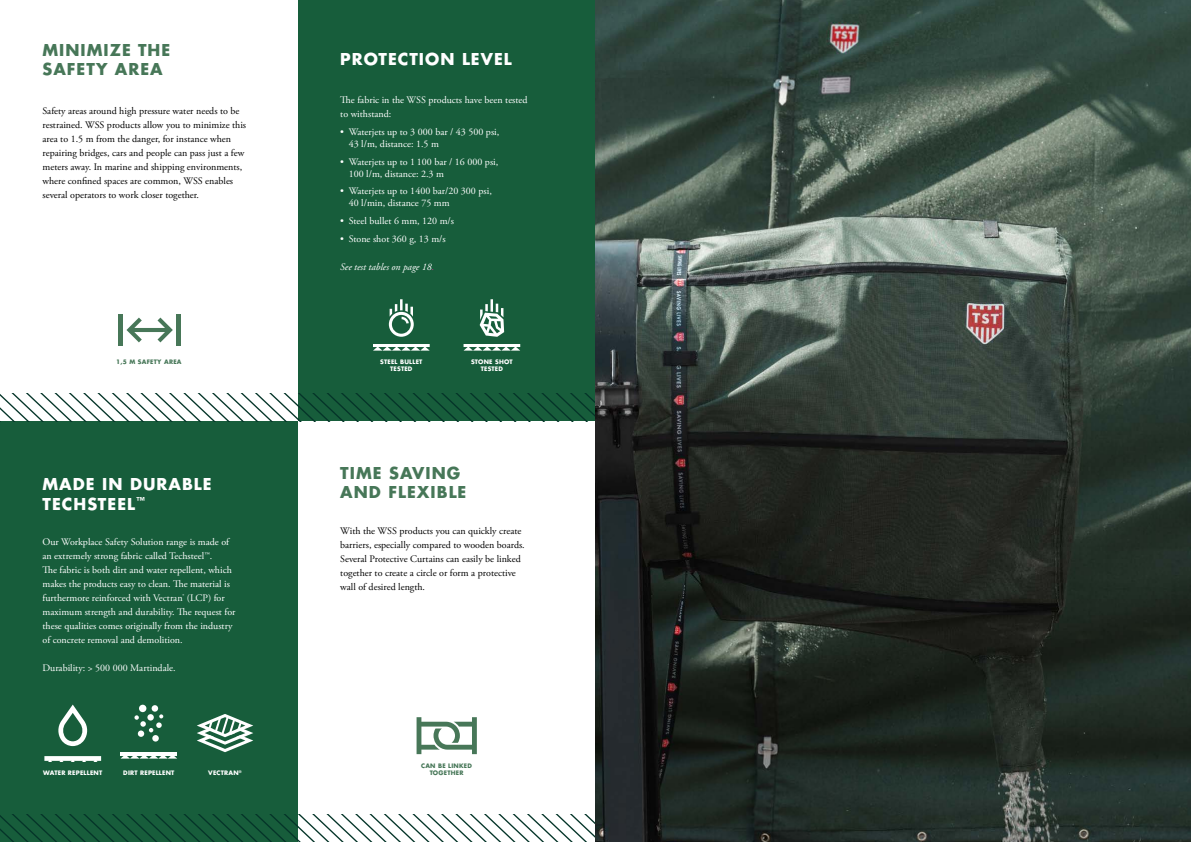
<style>
.page{position:relative;width:1191px;height:842px;background:#fff}
.page>*{position:absolute;margin:0;border:0;box-sizing:border-box;transform-origin:0 0}
.t1{font:700 16px/19.2px "Futura LT Pro";letter-spacing:.065em;color:#477758}
.t2{font:700 16px/19.2px "Futura LT Pro";letter-spacing:.065em;color:#fff}
.t3{font:10px/14px "Adobe Garamond Pro";color:#fff}
.t4{font:10px/14px "Adobe Garamond Pro";color:#000}
.t5{font:italic 10px "Adobe Garamond Pro";color:#fff}
.t6{font:700 6px/7.2px "Futura LT Pro";letter-spacing:.04em;color:#fff;text-align:center}
.t7{font:700 6px/7.2px "Futura LT Pro";letter-spacing:.04em;color:#477758;text-align:center}
.s1{color:#da2797}
</style>
<div class="page">
<div style="left:298px;top:0;width:297px;height:421px;background:#175d3b"></div>
<div style="left:0;top:421px;width:298px;height:421px;background:#175d3b"></div>
<svg style="left:0;top:393px;width:595px;height:28px"></svg>
<svg style="left:0;top:814px;width:595px;height:28px"></svg>
<svg style="left:58px;top:704px;width:30px;height:42px"></svg>
<svg style="left:44px;top:756px;width:57px;height:5px"></svg>
<hr style="left:120px;top:752px;width:57px;height:3px;background:#fff">
<div style="left:139px;top:705px;width:7px;height:7px;background:#fff;border-radius:50%"></div>
<div style="left:152px;top:705px;width:6px;height:7px;background:#fff;border-radius:50%"></div>
<div style="left:152px;top:735px;width:7px;height:6px;background:#fff;border-radius:50%"></div>
<div style="left:138px;top:730px;width:6px;height:7px;background:#fff;border-radius:50%"></div>
<svg style="left:134px;top:714px;width:29px;height:18px"></svg>
<svg style="left:120px;top:755px;width:57px;height:4px"></svg>
<svg style="left:197px;top:714px;width:56px;height:38px"></svg>
<svg style="left:126px;top:318px;width:47px;height:24px"></svg>
<hr style="left:119px;top:314px;width:4px;height:32px;background:#477758">
<hr style="left:176px;top:314px;width:4px;height:32px;background:#477758">
<svg style="left:416px;top:717px;width:61px;height:37px"></svg>
<svg style="left:389px;top:299px;width:25px;height:38px"></svg>
<svg style="left:373px;top:344px;width:57px;height:7px"></svg>
<svg style="left:463px;top:344px;width:57px;height:7px"></svg>
<svg style="left:479px;top:299px;width:25px;height:38px"></svg>
<img style="left:595px;top:0;width:596px;height:842px">
<h1 class="t1" style="left:43px;top:40px;width:129px">MINIMIZE THE<br>SAFETY AREA</h1>
<p class="t4" style="left:43px;top:104px;width:205px">Safety areas around high pressure water needs to be restrained. WSS products allow you to minimize this area to 1.5 m from the danger, for instance when repairing bridges, cars and people can pass just a few meters away. In marine and shipping environments, where confined spaces are common, WSS enables several operators to work closer together.</p>
<p class="t7" style="left:116px;top:358px;width:67px">1,5 M SAFETY AREA</p>
<h1 class="t2" style="left:43px;top:474px;width:171px">MADE IN DURABLE<br>TECHSTEEL<sup>™</sup></h1>
<p class="t3" style="left:43px;top:535px;width:194px">Our Workplace Safety Solution range is made of an extremely strong fabric called Techsteel™.<br>The fabric is both dirt and water repellent, which makes the products easy to clean. The material is furthermore reinforced with Vectran<sup>®</sup> (LCP) for maximum strength and durability. The request for these qualities comes originally from the industry of concrete removal and demolition.</p>
<p class="t3" style="left:43px;top:661px;width:135px">Durability: &gt; 500 000 Martindale.</p>
<h1 class="t2" style="left:340px;top:49px;width:173px">PROTECTION LEVEL</h1>
<p class="t3" style="left:340px;top:94px;width:189px">The fabric in the WSS products have been tested to withstand:</p>
<p class="t3" style="left:349px;top:126px;width:152px;line-height:12px;text-indent:-8px">• Waterjets up to 3 000 bar / 43 500 psi,<br>43 l/m, distance: 1.5 m</p>
<p class="t3" style="left:349px;top:156px;width:151px;line-height:12px;text-indent:-8px">• Waterjets up to 1 100 bar / 16 000 psi,<br>100 l/m, distance: 2.3 m</p>
<p class="t3" style="left:349px;top:186px;width:145px;line-height:12px;text-indent:-8px">• Waterjets up to 1400 bar/20 300 psi,<br>40 l/min, distance 75 mm</p>
<p class="t3" style="left:340px;top:214px;width:115px">• Steel bullet 6 mm, 120 m/s</p>
<p class="t3" style="left:340px;top:232px;width:107px">• Stone shot 360 g, 13 m/s</p>
<p class="t5" style="left:340px;top:261px;width:96px">See test tables on page 18<span class="s1">.</span></p>
<p class="t6" style="left:380px;top:358px;width:44px">STEEL BULLET<br>TESTED</p>
<p class="t6" style="left:471px;top:358px;width:43px">STONE SHOT<br>TESTED</p>
<h1 class="t1" style="left:340px;top:463px;width:128px">TIME SAVING<br>AND FLEXIBLE</h1>
<p class="t4" style="left:340px;top:524px;width:186px">With the WSS products you can quickly create barriers, especially compared to wooden boards.<br>Several Protective Curtains can easily be linked together to create a circle or form a protective wall of desired length.</p>
<p class="t6" style="left:43px;top:769px;width:61px">WATER REPELLENT</p>
<p class="t6" style="left:123px;top:769px;width:53px">DIRT REPELLENT</p>
<p class="t6" style="left:208px;top:769px;width:35px">VECTRAN<sup>®</sup></p>
<p class="t7" style="left:421px;top:762px;width:52px">CAN BE LINKED<br>TOGETHER</p>
</div>
